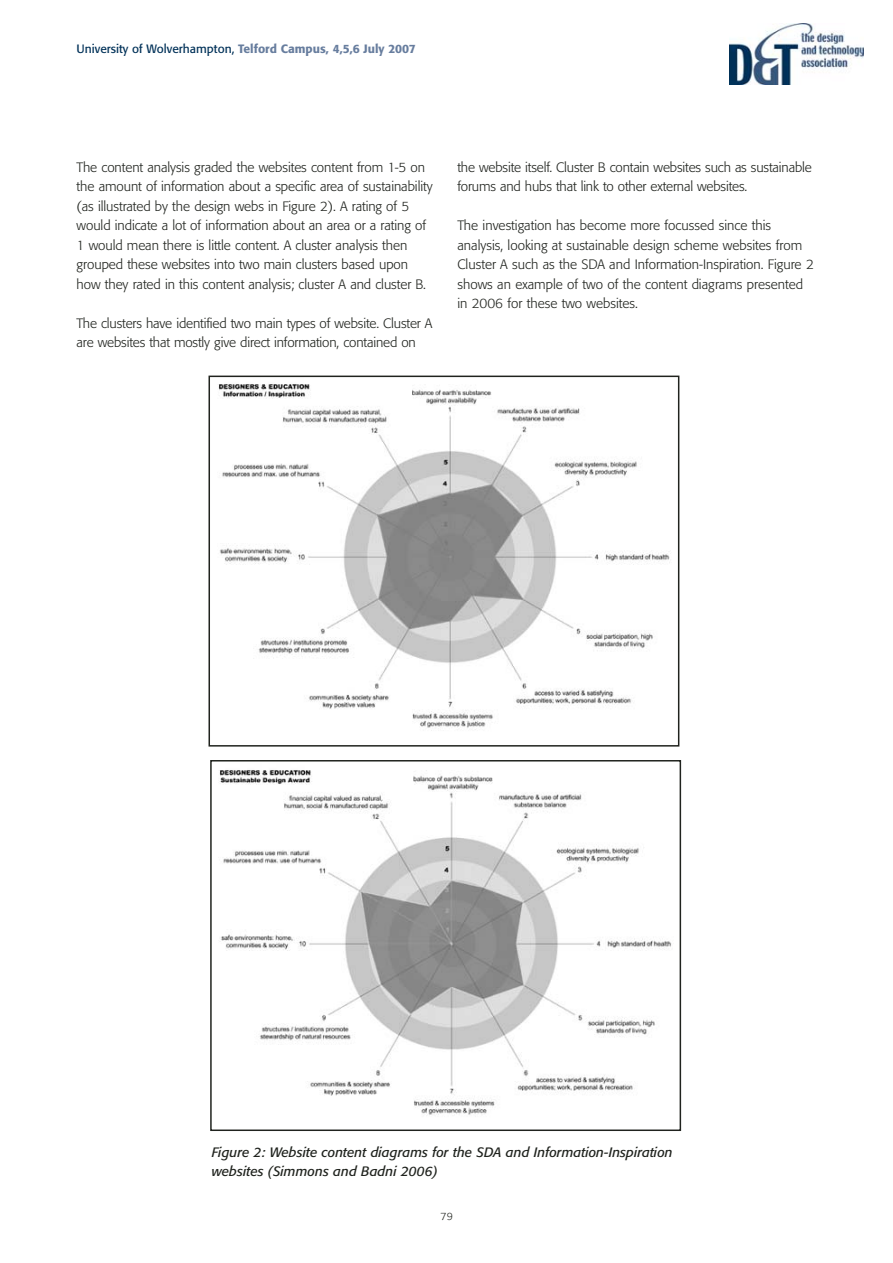
<style>
.page{position:relative;width:893px;height:1263px;background:#fff}
.page>*{position:absolute;margin:0;border:0;box-sizing:border-box;transform-origin:0 0}
.t1{font:300 13.5px/19.5px "Formata";letter-spacing:-.005em;color:#20231e}
.t2{font:italic 13.5px/19.5px "Formata";color:#20231e}
.t3{font:500 12px "Formata";color:#677d9e}
.t4{font:300 10.5px "Formata";color:#20231e}
.s1{font-weight:400;color:#003158}
</style>
<div class="page">
<img style="left:729px;top:23px;width:134px;height:62px">
<img style="left:218px;top:384px;width:452px;height:347px">
<div style="left:208px;top:376px;width:471px;height:371px;border:2px solid #20231e"></div>
<img style="left:219px;top:770px;width:453px;height:345px">
<div style="left:210px;top:760px;width:471px;height:371px;border:2px solid #20231e"></div>
<p class="t3" style="left:77px;top:43px;width:340px"><span class="s1">University of Wolverhampton,</span> Telford Campus, 4,5,6 July 2007</p>
<p class="t1" style="left:77px;top:158px;width:357px">The content analysis graded the websites content from 1-5 on the amount of information about a specific area of sustainability (as illustrated by the design webs in Figure 2). A rating of 5 would indicate a lot of information about an area or a rating of 1 would mean there is little content. A cluster analysis then grouped these websites into two main clusters based upon how they rated in this content analysis; cluster A and cluster B.</p>
<p class="t1" style="left:77px;top:314px;width:357px">The clusters have identified two main types of website. Cluster A are websites that mostly give direct information, contained on</p>
<p class="t1" style="left:457px;top:158px;width:356px">the website itself. Cluster B contain websites such as sustainable forums and hubs that link to other external websites.</p>
<p class="t1" style="left:457px;top:217px;width:358px">The investigation has become more focussed since this analysis, looking at sustainable design scheme websites from Cluster A such as the SDA and Information-Inspiration. Figure 2 shows an example of two of the content diagrams presented in 2006 for these two websites.</p>
<p class="t2" style="left:212px;top:1143px;width:462px">Figure 2: Website content diagrams for the SDA and Information-Inspiration websites (Simmons and Badni 2006)</p>
<p class="t4" style="left:440px;top:1212px;width:14px">79</p>
</div>
